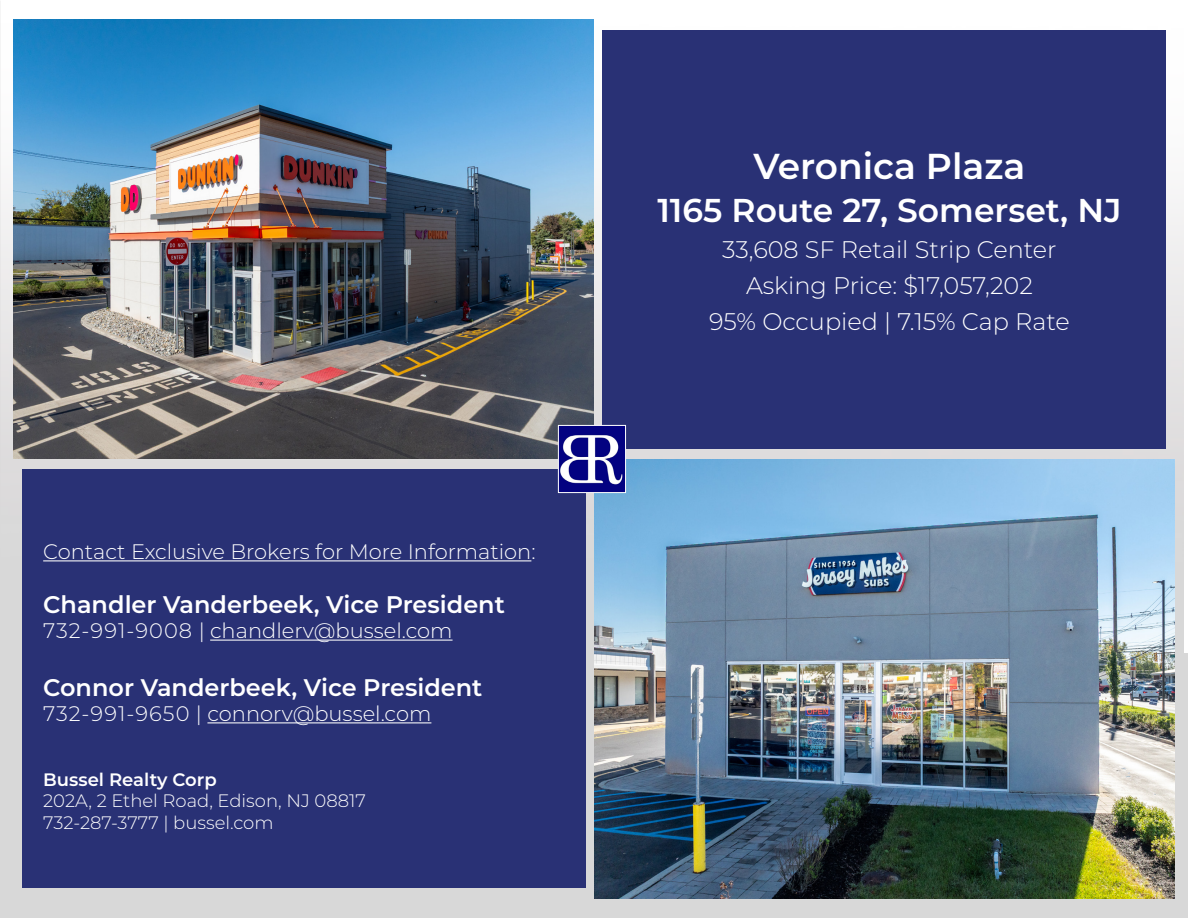
<style>
.page{position:relative;width:1188px;height:918px;background:#fff}
.page>*{position:absolute;margin:0;border:0;box-sizing:border-box;transform-origin:0 0}
.t1{font:600 36px "Montserrat";color:#fff}
.t2{font:600 33px "Montserrat";color:#fff}
.t3{font:300 24px "Montserrat";color:#fff}
.t4{font:600 24px "Montserrat";color:#fff}
.t5{font:300 21px "Montserrat";color:#fff}
.t6{font:300 18px "Montserrat";color:#fff}
.t7{font:600 18px "Montserrat";color:#fff}
</style>
<div class="page">
<div style="left:0;top:654px;width:1188px;height:264px;background:#d8d8d8"></div>
<img style="left:0;top:19px;width:1184px;height:637px">
<img style="left:594px;top:459px;width:580px;height:440px">
<img style="left:14px;top:19px;width:580px;height:440px">
<div style="left:22px;top:470px;width:564px;height:418px;background:#293175"></div>
<div style="left:602px;top:30px;width:564px;height:418px;background:#293175"></div>
<hr style="left:43px;top:560px;width:488px;height:1px;background:#fff">
<hr style="left:210px;top:640px;width:243px;height:1px;background:#fff">
<hr style="left:207px;top:722px;width:224px;height:1px;background:#fff">
<img style="left:560px;top:427px;width:64px;height:64px">
<div style="left:558px;top:425px;width:68px;height:68px;border:1px solid #fff"></div>
<p class="t5" style="left:43px;top:537px;width:494px">Contact Exclusive Brokers for More Information:</p>
<p class="t4" style="left:43px;top:587px;width:463px">Chandler Vanderbeek, Vice President</p>
<p class="t5" style="left:43px;top:616px;width:411px">732-991-9008 | chandlerv@bussel.com</p>
<p class="t4" style="left:43px;top:670px;width:441px">Connor Vanderbeek, Vice President</p>
<p class="t5" style="left:43px;top:699px;width:390px">732-991-9650 | connorv@bussel.com</p>
<p class="t7" style="left:43px;top:766px;width:175px">Bussel Realty Corp</p>
<p class="t6" style="left:43px;top:789px;width:324px">202A, 2 Ethel Road, Edison, NJ 08817</p>
<p class="t6" style="left:43px;top:810px;width:232px">732-287-3777 | bussel.com</p>
<p class="t1" style="left:754px;top:141px;width:273px">Veronica Plaza</p>
<p class="t2" style="left:657px;top:187px;width:466px">1165 Route 27, Somerset, NJ</p>
<p class="t3" style="left:722px;top:233px;width:336px">33,608 SF Retail Strip Center</p>
<p class="t3" style="left:746px;top:269px;width:288px">Asking Price: $17,057,202</p>
<p class="t3" style="left:709px;top:305px;width:362px">95% Occupied | 7.15% Cap Rate</p>
</div>
